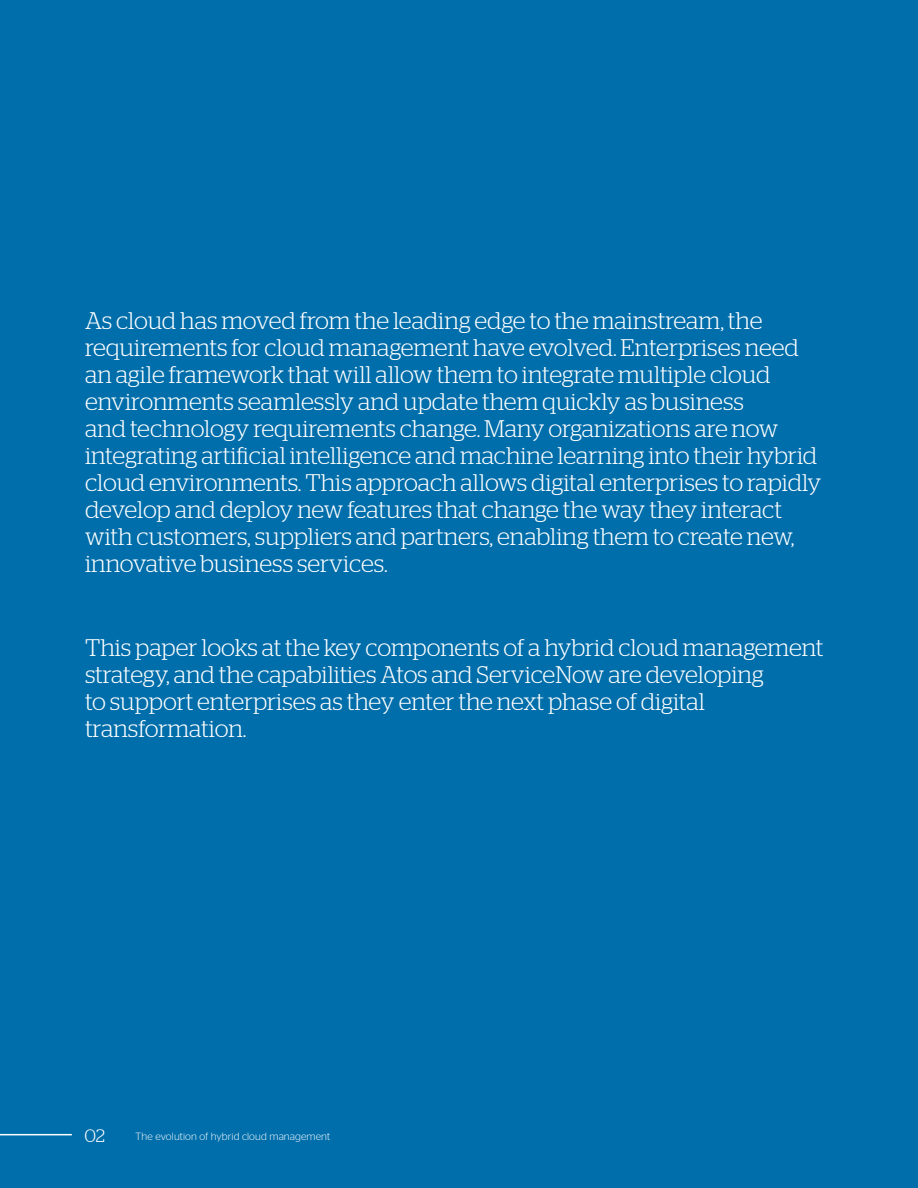
<style>
.page{position:relative;width:918px;height:1188px;background:#006eab}
.page>*{position:absolute;margin:0;border:0;box-sizing:border-box;transform-origin:0 0}
.t1{font:300 24px/27px "Stag";letter-spacing:-.005em;color:#fff}
.t2{font:300 18px "Stag";color:#fff}
.t3{font:300 10.5px "Stag Sans";letter-spacing:.01em;color:#fff}
</style>
<div class="page">
<hr style="left:0;top:1134px;width:72px;height:1px;background:#fff">
<p class="t1" style="left:85px;top:307px;width:738px">As cloud has moved from the leading edge to the mainstream, the requirements for cloud management have evolved. Enterprises need an agile framework that will allow them to integrate multiple cloud environments seamlessly and update them quickly as business<br>and technology requirements change. Many organizations are now integrating artificial intelligence and machine learning into their hybrid cloud environments. This approach allows digital enterprises to rapidly develop and deploy new features that change the way they interact with customers, suppliers and partners, enabling them to create new, innovative business services.</p>
<p class="t1" style="left:85px;top:634px;width:740px">This paper looks at the key components of a hybrid cloud management strategy, and the capabilities Atos and ServiceNow are developing<br>to support enterprises as they enter the next phase of digital transformation.</p>
<p class="t2" style="left:85px;top:1125px;width:22px">02</p>
<p class="t3" style="left:136px;top:1130px;width:196px">The evolution of hybrid cloud management</p>
</div>
